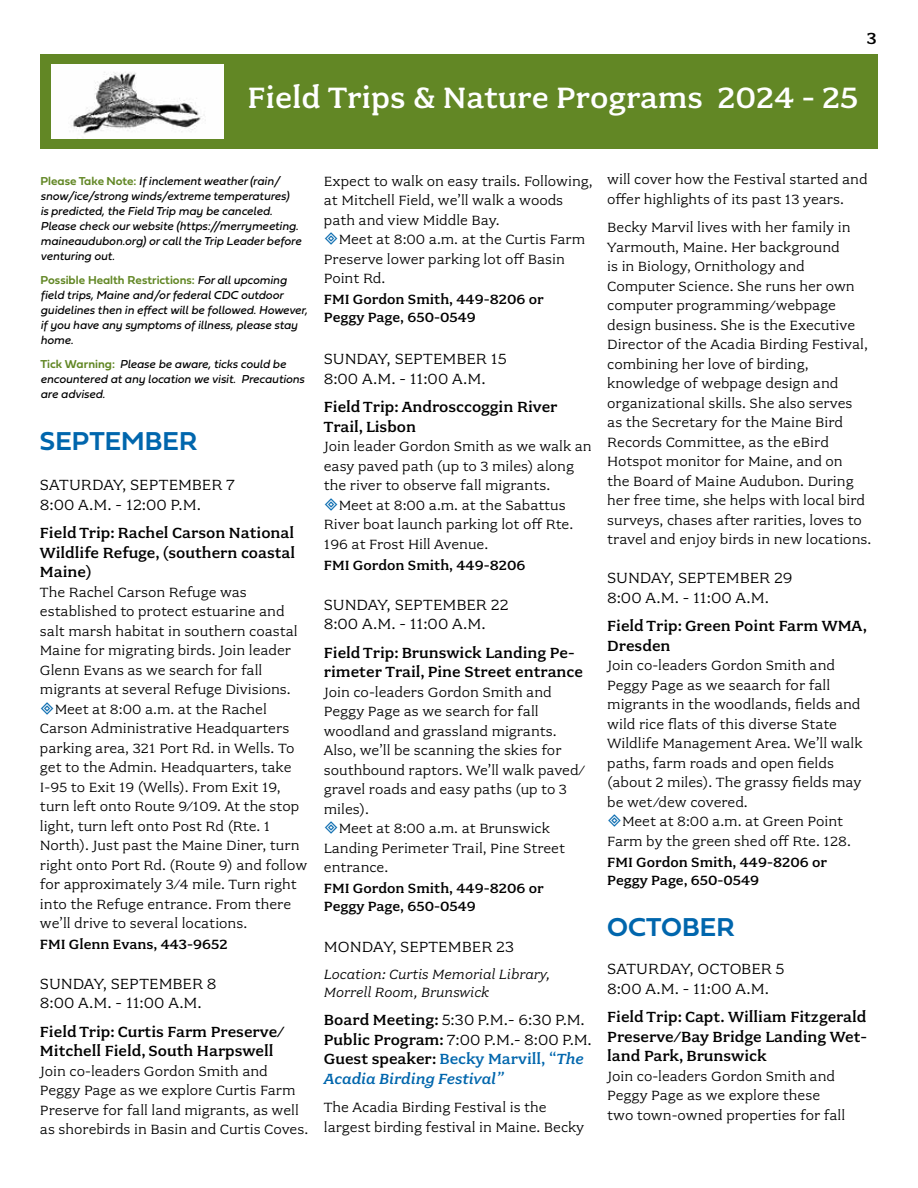
<style>
.page{position:relative;width:918px;height:1188px;background:#fff}
.page>*{position:absolute;margin:0;border:0;box-sizing:border-box;transform-origin:0 0}
.t1{font:500 33px "Fairplex Wide OT";color:#fff}
.t2{font:27px "Fieldwork Geo Demibold";letter-spacing:.005em;color:#0066ad}
.t3{font:500 18px "Fairplex Wide OT";color:#000}
.t4{font:500 16.5px/19.5px "Fairplex Wide OT";color:#000}
.t5{font:16.5px/19.5px "Fairplex Wide OT";letter-spacing:-.005em;color:#000}
.t6{font:italic 16.5px "Fairplex Wide OT Med";color:#0066ad}
.t7{font:15px/19.5px "Fairplex Wide OT";color:#000}
.t8{font:500 15px/18px "Fairplex Wide OT";color:#000}
.t9{font:italic 15px/18px "Fairplex Wide OT";color:#000}
.t10{font:italic 12px/15px "Fieldwork";color:#000}
.t11{font:12px "Fieldwork Geo Demibold";color:#628725}
.s1{font-family:"Fieldwork Geo Demibold";font-style:normal;color:#628725}
.s2{font-family:"Fieldwork";font-style:italic;color:#000}
.s3{font-weight:400}
.s4{color:#0066ad}
.s5{font-family:"Fairplex Wide OT Med";font-weight:400;font-style:italic;color:#0066ad}
</style>
<div class="page">
<div style="left:40px;top:54px;width:838px;height:94px;background:#628725"></div>
<img style="left:51px;top:65px;width:173px;height:73px">
<p class="t3" style="left:867px;top:28px;width:11px">3</p>
<h1 class="t1" style="left:247px;top:79px;width:612px">Field Trips &amp; Nature Programs 2024 - 25</h1>
<p class="t10" style="left:40px;top:173px;width:262px"><span class="s1">Please Take Note:</span> If inclement weather (rain/ snow/ice/strong winds/extreme temperatures)<br>is predicted, the Field Trip may be canceled.<br>Please check our website (https://merrymeeting. maineaudubon.org) or call the Trip Leader before venturing out.</p>
<p class="t11" style="left:40px;top:271px;width:248px">Possible Health Restrictions: <span class="s2">For all upcoming</span></p>
<p class="t10" style="left:40px;top:287px;width:269px">field trips, Maine and/or federal CDC outdoor guidelines then in effect will be followed. However, if you have any symptoms of illness, please stay home.</p>
<p class="t10" style="left:40px;top:356px;width:266px"><span class="s1">Tick Warning:</span> Please be aware, ticks could be encountered at any location we visit. Precautions are advised.</p>
<h2 class="t2" style="left:40px;top:420px;width:159px">SEPTEMBER</h2>
<p class="t5" style="left:40px;top:475px;width:197px">SATURDAY, SEPTEMBER 7<br>8:00 A.M. - 12:00 P.M.</p>
<p class="t4" style="left:40px;top:523px;width:257px;text-align:justify">Field Trip: Rachel Carson National Wildlife Refuge, (southern coastal Maine)</p>
<p class="t7" style="left:40px;top:582px;width:208px">The Rachel Carson Refuge was</p>
<p class="t7" style="left:40px;top:602px;width:246px">established to protect estuarine and</p>
<p class="t7" style="left:40px;top:621px;width:259px">salt marsh habitat in southern coastal</p>
<p class="t7" style="left:40px;top:641px;width:253px">Maine for migrating birds. Join leader</p>
<p class="t7" style="left:40px;top:660px;width:224px">Glenn Evans as we search for fall</p>
<p class="t7" style="left:40px;top:680px;width:252px">migrants at several Refuge Divisions.</p>
<p class="t7" style="left:55px;top:699px;width:214px">Meet at 8:00 a.m. at the Rachel</p>
<p class="t7" style="left:40px;top:719px;width:251px">Carson Administrative Headquarters</p>
<p class="t7" style="left:40px;top:738px;width:256px">parking area, 321 Port Rd. in Wells. To</p>
<p class="t7" style="left:40px;top:758px;width:253px">get to the Admin. Headquarters, take</p>
<p class="t7" style="left:40px;top:777px;width:242px">I-95 to Exit 19 (Wells). From Exit 19,</p>
<p class="t7" style="left:40px;top:797px;width:261px">turn left onto Route 9/109. At the stop</p>
<p class="t7" style="left:40px;top:816px;width:232px">light, turn left onto Post Rd (Rte. 1</p>
<p class="t7" style="left:40px;top:836px;width:261px">North). Just past the Maine Diner, turn</p>
<p class="t7" style="left:40px;top:855px;width:269px">right onto Port Rd. (Route 9) and follow</p>
<p class="t7" style="left:40px;top:875px;width:258px">for approximately 3/4 mile. Turn right</p>
<p class="t7" style="left:40px;top:894px;width:253px">into the Refuge entrance. From there</p>
<p class="t7" style="left:40px;top:914px;width:209px">we’ll drive to several locations.</p>
<p class="t8" style="left:40px;top:935px;width:189px">FMI Glenn Evans, 443-9652</p>
<p class="t5" style="left:40px;top:973px;width:178px">SUNDAY, SEPTEMBER 8<br>8:00 A.M. - 11:00 A.M.</p>
<p class="t4" style="left:40px;top:1021px;width:246px">Field Trip: Curtis Farm Preserve/<br>Mitchell Field, South Harpswell</p>
<p class="t7" style="left:40px;top:1061px;width:270px">Join co-leaders Gordon Smith and Peggy Page as we explore Curtis Farm Preserve for fall land migrants, as well as shorebirds in Basin and Curtis Coves.</p>
<p class="t7" style="left:324px;top:171px;width:270px">Expect to walk on easy trails. Following, at Mitchell Field, we’ll walk a woods path and view Middle Bay.</p>
<p class="t7" style="left:324px;top:230px;width:263px;text-indent:15px">Meet at 8:00 a.m. at the Curtis Farm<br>Preserve lower parking lot off Basin<br>Point Rd.</p>
<p class="t8" style="left:324px;top:290px;width:221px">FMI Gordon Smith, 449-8206 or<br>Peggy Page, 650-0549</p>
<p class="t5" style="left:324px;top:349px;width:184px">SUNDAY, SEPTEMBER 15<br>8:00 A.M. - 11:00 A.M.</p>
<p class="t4" style="left:324px;top:397px;width:235px">Field Trip: Androsccoggin River<br>Trail, Lisbon</p>
<p class="t7" style="left:324px;top:437px;width:269px">Join leader Gordon Smith as we walk an</p>
<p class="t7" style="left:324px;top:456px;width:252px">easy paved path (up to 3 miles) along</p>
<p class="t7" style="left:324px;top:476px;width:228px">the river to observe fall migrants.</p>
<p class="t7" style="left:339px;top:495px;width:229px">Meet at 8:00 a.m. at the Sabattus</p>
<p class="t7" style="left:324px;top:515px;width:251px">River boat launch parking lot off Rte.</p>
<p class="t7" style="left:324px;top:534px;width:166px">196 at Frost Hill Avenue.</p>
<p class="t8" style="left:324px;top:556px;width:203px">FMI Gordon Smith, 449-8206</p>
<p class="t5" style="left:324px;top:595px;width:186px">SUNDAY, SEPTEMBER 22<br>8:00 A.M. - 11:00 A.M.</p>
<p class="t4" style="left:324px;top:643px;width:261px">Field Trip: Brunswick Landing Pe&shy;rimeter Trail, Pine Street entrance</p>
<p class="t7" style="left:324px;top:682px;width:229px">Join co-leaders Gordon Smith and</p>
<p class="t7" style="left:324px;top:702px;width:216px">Peggy Page as we search for fall</p>
<p class="t7" style="left:324px;top:721px;width:234px">woodland and grassland migrants.</p>
<p class="t7" style="left:324px;top:741px;width:239px">Also, we’ll be scanning the skies for</p>
<p class="t7" style="left:324px;top:760px;width:263px">southbound raptors. We’ll walk paved/</p>
<p class="t7" style="left:324px;top:780px;width:245px">gravel roads and easy paths (up to 3</p>
<p class="t7" style="left:324px;top:799px;width:47px">miles).</p>
<p class="t7" style="left:339px;top:819px;width:213px">Meet at 8:00 a.m. at Brunswick</p>
<p class="t7" style="left:324px;top:838px;width:243px">Landing Perimeter Trail, Pine Street</p>
<p class="t7" style="left:324px;top:858px;width:66px">entrance.</p>
<p class="t8" style="left:324px;top:879px;width:221px">FMI Gordon Smith, 449-8206 or<br>Peggy Page, 650-0549</p>
<p class="t5" style="left:324px;top:937px;width:192px">MONDAY, SEPTEMBER 23</p>
<p class="t9" style="left:324px;top:965px;width:228px">Location: Curtis Memorial Library,<br>Morrell Room, Brunswick</p>
<p class="t4" style="left:324px;top:1010px;width:269px">Board Meeting: <span class="s3">5:30 P.M.- 6:30 P.M.<br></span>Public Program: <span class="s3">7:00 P.M.- 8:00 P.M.<br></span>Guest speaker: <span class="s4">Becky Marvill, “</span><span class="s5">The</span></p>
<p class="t6" style="left:324px;top:1069px;width:181px">Acadia Birding Festival”</p>
<p class="t7" style="left:324px;top:1098px;width:262px">The Acadia Birding Festival is the largest birding festival in Maine. Becky</p>
<p class="t7" style="left:607px;top:170px;width:262px">will cover how the Festival started and offer highlights of its past 13 years.</p>
<p class="t7" style="left:607px;top:218px;width:266px">Becky Marvil lives with her family in Yarmouth, Maine. Her background<br>is in Biology, Ornithology and Computer Science. She runs her own computer programming/webpage design business. She is the Executive Director of the Acadia Birding Festival, combining her love of birding, knowledge of webpage design and organizational skills. She also serves as the Secretary for the Maine Bird Records Committee, as the eBird Hotspot monitor for Maine, and on<br>the Board of Maine Audubon. During her free time, she helps with local bird surveys, chases after rarities, loves to travel and enjoy birds in new locations.</p>
<p class="t5" style="left:607px;top:568px;width:187px">SUNDAY, SEPTEMBER 29<br>8:00 A.M. - 11:00 A.M.</p>
<p class="t4" style="left:607px;top:616px;width:261px">Field Trip: Green Point Farm WMA,<br>Dresden</p>
<p class="t7" style="left:607px;top:656px;width:257px">Join co-leaders Gordon Smith and Peggy Page as we seaarch for fall migrants in the woodlands, fields and wild rice flats of this diverse State Wildlife Management Area. We’ll walk paths, farm roads and open fields (about 2 miles). The grassy fields may be wet/dew covered.</p>
<p class="t7" style="left:607px;top:812px;width:245px;text-align:center">Meet at 8:00 a.m. at Green Point<br>Farm by the green shed off Rte. 128.</p>
<p class="t8" style="left:607px;top:853px;width:221px">FMI Gordon Smith, 449-8206 or<br>Peggy Page, 650-0549</p>
<h2 class="t2" style="left:607px;top:906px;width:129px">OCTOBER</h2>
<p class="t5" style="left:607px;top:959px;width:179px">SATURDAY, OCTOBER 5<br>8:00 A.M. - 11:00 A.M.</p>
<p class="t4" style="left:607px;top:1007px;width:261px;text-align:justify">Field Trip: Capt. William Fitzgerald Preserve/Bay Bridge Landing Wet&shy;land Park, Brunswick</p>
<p class="t7" style="left:607px;top:1066px;width:239px">Join co-leaders Gordon Smith and<br>Peggy Page as we explore these two town-owned properties for fall</p>
</div>
